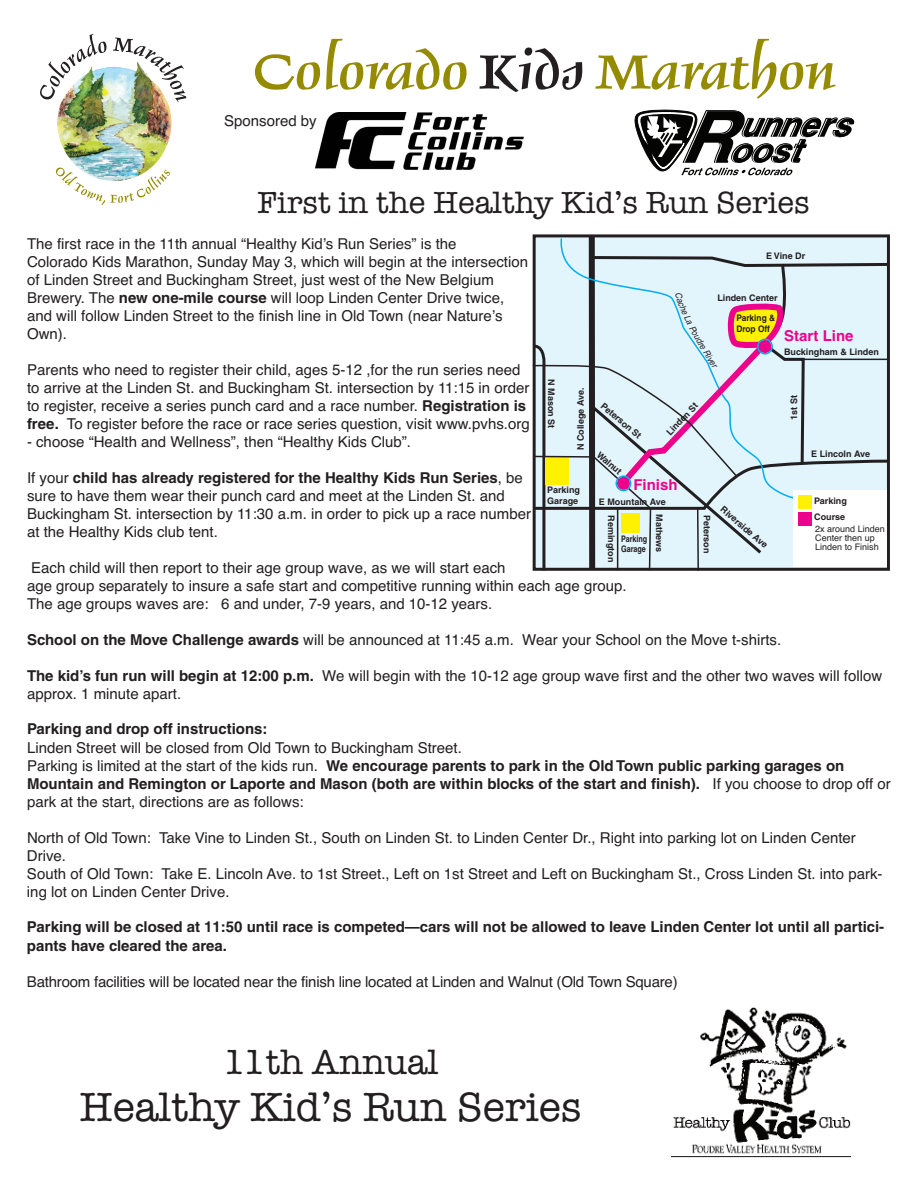
<style>
.page{position:relative;width:918px;height:1188px;background:#fff}
.page>*{position:absolute;margin:0;border:0;box-sizing:border-box;transform-origin:0 0}
.t1{font:64.5px "Delphin II";letter-spacing:-.01em;color:#948b00;scale:1.1 1}
.t2{font:42px "American Typewriter";color:#231f20}
.t3{font:36px "American Typewriter";color:#231f20}
.t4{font:31.5px "American Typewriter";color:#231f20}
.t5{font:15px/18px "Helvetica";color:#231f20}
.t6{font:700 15px/18.8px "Helvetica";color:#231f20}
.t7{font:700 15px "Helvetica";color:#ed028c}
.t8{font:700 9px/10.8px "Helvetica";color:#231f20}
.t9{font:9px/9px "Helvetica";color:#231f20}
.t10{font:700 9px/10.8px "Helvetica";color:#231f20;scale:.93 1}
.t11{font:700 9px/10.8px "Helvetica";color:#231f20;scale:.8 1}
.s1{color:#231f20}
.s2{font-weight:700}
</style>
<div class="page">
<img style="left:316px;top:113px;width:207px;height:57px">
<svg style="left:635px;top:110px;width:220px;height:65px"></svg>
<img style="left:671px;top:1007px;width:181px;height:151px">
<div style="left:589px;top:235px;width:6px;height:333px;background:#231f20"></div>
<svg style="left:556px;top:237px;width:322px;height:18px;background:#d8eaf2"></svg>
<img style="left:57px;top:67px;width:115px;height:100px">
<img style="left:40px;top:34px;width:67px;height:66px">
<img style="left:113px;top:37px;width:73px;height:65px">
<svg style="left:55px;top:167px;width:115px;height:38px"></svg>
<svg style="left:532px;top:255px;width:358px;height:316px;background:#d4dee3"></svg>
<h1 class="t1" style="left:252px;top:39px;width:533px">Colorado <span class="s1">Kids</span>Marathon</h1>
<p class="t5" style="left:224px;top:111px;width:94px">Sponsored by</p>
<h3 class="t4" style="left:257px;top:185px;width:554px">First in the Healthy Kid’s Run Series</h3>
<p class="t5" style="left:27px;top:234px;width:503px">The first race in the 11th annual “Healthy Kid’s Run Series” is the<br>Colorado Kids Marathon, Sunday May 3, which will begin at the intersection of Linden Street and Buckingham Street, just west of the New Belgium Brewery. The <span class="s2">new one-mile course</span> will loop Linden Center Drive twice, and will follow Linden Street to the finish line in Old Town (near Nature’s Own).</p>
<p class="t5" style="left:27px;top:360px;width:504px">Parents who need to register their child, ages 5-12 ,for the run series need to arrive at the Linden St. and Buckingham St. intersection by 11:15 in order to register, receive a series punch card and a race number. <span class="s2">Registration is free.</span> To register before the race or race series question, visit www.pvhs.org</p>
<p class="t5" style="left:27px;top:432px;width:386px">- choose “Health and Wellness”, then “Healthy Kids Club”.</p>
<p class="t5" style="left:27px;top:468px;width:506px">If your <span class="s2">child has already registered for the Healthy Kids Run Series</span>, be sure to have them wear their punch card and meet at the Linden St. and Buckingham St. intersection by 11:30 a.m. in order to pick up a race number at the Healthy Kids club tent.</p>
<p class="t5" style="left:27px;top:558px;width:601px">Each child will then report to their age group wave, as we will start each<br>age group separately to insure a safe start and competitive running within each age group.<br>The age groups waves are: 6 and under, 7-9 years, and 10-12 years.</p>
<p class="t5" style="left:27px;top:630px;width:756px"><span class="s2">School on the Move Challenge awards</span> will be announced at 11:45 a.m. Wear your School on the Move t-shirts.</p>
<p class="t5" style="left:27px;top:666px;width:857px"><span class="s2">The kid’s fun run will begin at 12:00 p.m.</span> We will begin with the 10-12 age group wave first and the other two waves will follow approx. 1 minute apart.</p>
<p class="t6" style="left:27px;top:721px;width:242px">Parking and drop off instructions:</p>
<p class="t5" style="left:27px;top:738px;width:865px">Linden Street will be closed from Old Town to Buckingham Street.<br>Parking is limited at the start of the kids run. <span class="s2">We encourage parents to park in the Old Town public parking garages on Mountain and Remington or Laporte and Mason (both are within blocks of the start and finish).</span> If you choose to drop off or park at the start, directions are as follows:</p>
<p class="t5" style="left:27px;top:828px;width:857px">North of Old Town: Take Vine to Linden St., South on Linden St. to Linden Center Dr., Right into parking lot on Linden Center Drive.<br>South of Old Town: Take E. Lincoln Ave. to 1st Street., Left on 1st Street and Left on Buckingham St., Cross Linden St. into park&shy;ing lot on Linden Center Drive.</p>
<p class="t6" style="left:27px;top:919px;width:859px">Parking will be closed at 11:50 until race is competed—cars will not be allowed to leave Linden Center lot until all partici&shy;pants have cleared the area.</p>
<p class="t5" style="left:27px;top:972px;width:652px">Bathroom facilities will be located near the finish line located at Linden and Walnut (Old Town Square)</p>
<p class="t8" style="left:766px;top:251px;width:41px">E Vine Dr</p>
<p class="t8" style="left:717px;top:293px;width:62px">Linden Center</p>
<p class="t10" style="left:736px;top:313px;width:43px">Parking &amp;<br>Drop Off</p>
<p class="t7" style="left:784px;top:331px;width:71px">Start Line</p>
<p class="t8" style="left:784px;top:347px;width:96px">Buckingham &amp; Linden</p>
<p class="t8" style="left:556px;top:379px;width:50px;rotate:90deg">N Mason St</p>
<p class="t8" style="left:576px;top:450px;width:64px;rotate:-90deg">N College Ave.</p>
<p class="t8" style="left:790px;top:420px;width:26px;rotate:-90deg">1st St</p>
<p class="t8" style="left:605px;top:401px;width:51px;rotate:40deg">Peterson St</p>
<p class="t8" style="left:665px;top:430px;width:42px;rotate:-46deg">Linden St</p>
<p class="t8" style="left:601px;top:450px;width:31px;rotate:40deg">Walnut</p>
<p class="t8" style="left:811px;top:449px;width:61px">E Lincoln Ave</p>
<p class="t7" style="left:634px;top:479px;width:46px">Finish</p>
<p class="t8" style="left:599px;top:497px;width:69px">E Mountain Ave</p>
<p class="t8" style="left:547px;top:486px;width:34px">Parking<br>Garage</p>
<p class="t8" style="left:814px;top:496px;width:34px">Parking</p>
<p class="t9" style="left:815px;top:524px;width:71px">2x around Linden<br>Center then up<br>Linden to Finish</p>
<p class="t8" style="left:725px;top:505px;width:60px;rotate:40deg">Riverside Ave</p>
<p class="t8" style="left:814px;top:512px;width:32px">Course</p>
<p class="t8" style="left:616px;top:515px;width:48px;rotate:90deg">Remington</p>
<p class="t8" style="left:664px;top:514px;width:39px;rotate:90deg">Mathews</p>
<p class="t8" style="left:712px;top:515px;width:40px;rotate:90deg">Peterson</p>
<p class="t11" style="left:621px;top:534px;width:34px">Parking<br>Garage</p>
<h3 class="t3" style="left:223px;top:1042px;width:217px">11th Annual</h3>
<h2 class="t2" style="left:80px;top:1083px;width:503px">Healthy Kid’s Run Series</h2>
</div>
